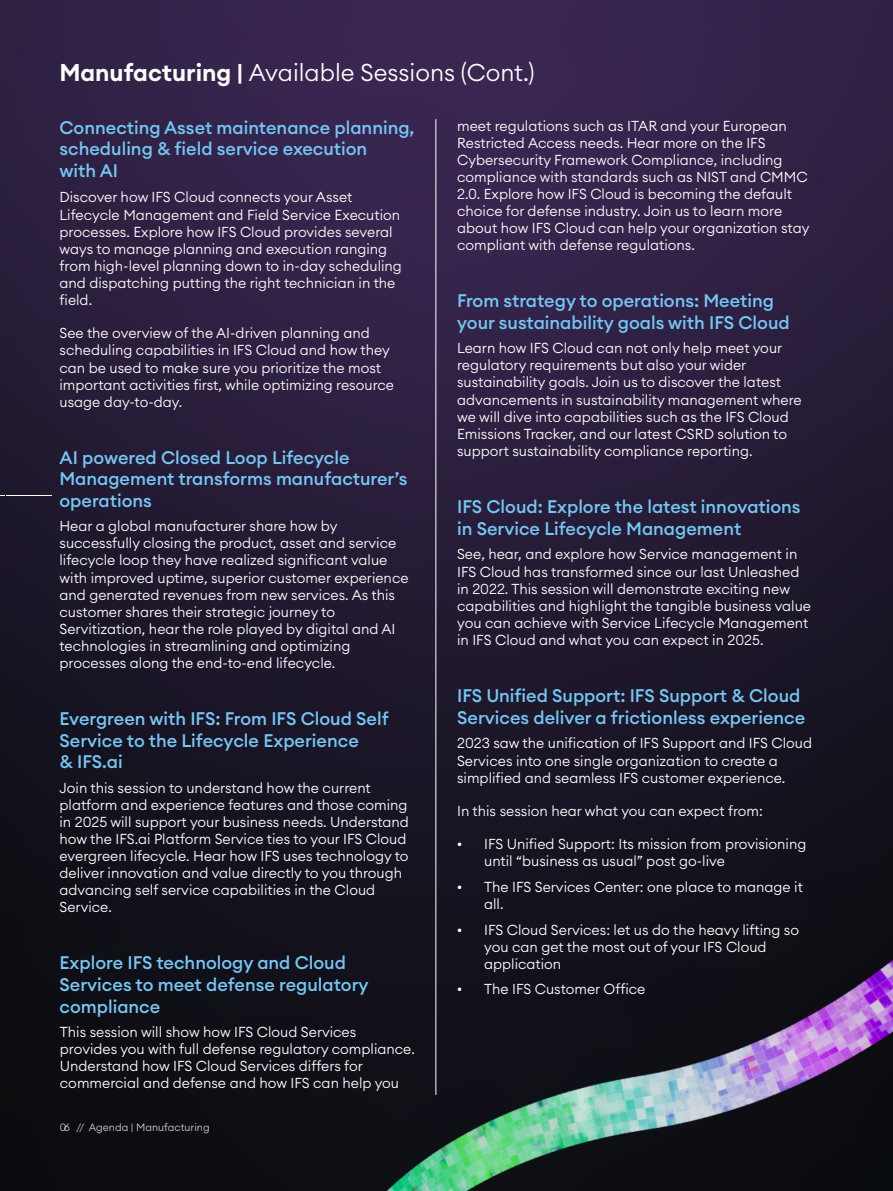
<style>
.page{position:relative;width:893px;height:1191px;background:#fff}
.page>*{position:absolute;margin:0;border:0;box-sizing:border-box;transform-origin:0 0}
.t1{font:300 24px "Euclid Circular A";color:#fff}
.t2{font:500 18px/21.6px "Euclid Circular A";color:#73c7f5}
.t3{font:300 14.25px/17.1px "Euclid Circular A";color:#fff}
.t4{font:300 10.5px "Euclid Circular A";color:#fff}
.s1{font-weight:600}
.s2{font-family:"Times New Roman";font-weight:400}
</style>
<div class="page">
<div style="left:0;top:0;width:893px;height:1191px;background:linear-gradient(to bottom,#3a2752,#060a09)"></div>
<img style="left:203px;top:647px;width:690px;height:544px">
<hr style="left:435px;top:119px;width:1px;height:975px;background:#fff">
<h1 class="t1" style="left:60px;top:57px;width:477px"><span class="s1">Manufacturing |</span> Available Sessions (Cont.)</h1>
<p class="t3" style="left:457px;top:117px;width:354px">meet regulations such as ITAR and your European Restricted Access needs. Hear more on the IFS Cybersecurity Framework Compliance, including compliance with standards such as NIST and CMMC 2.0. Explore how IFS Cloud is becoming the default choice for defense industry. Join us to learn more about how IFS Cloud can help your organization stay compliant with defense regulations.</p>
<p class="t2" style="left:60px;top:116px;width:356px">Connecting Asset maintenance planning, scheduling &amp; field service execution<br>with AI</p>
<p class="t3" style="left:60px;top:189px;width:344px">Discover how IFS Cloud connects your Asset Lifecycle Management and Field Service Execution processes. Explore how IFS Cloud provides several ways to manage planning and execution ranging from high-level planning down to in-day scheduling and dispatching putting the right technician in the field.</p>
<p class="t3" style="left:60px;top:324px;width:336px">See the overview of the AI-driven planning and scheduling capabilities in IFS Cloud and how they can be used to make sure you prioritize the most important activities first, while optimizing resource usage day-to-day.</p>
<p class="t2" style="left:457px;top:290px;width:334px">From strategy to operations: Meeting your sustainability goals with IFS Cloud</p>
<p class="t3" style="left:457px;top:339px;width:346px">Learn how IFS Cloud can not only help meet your regulatory requirements but also your wider sustainability goals. Join us to discover the latest advancements in sustainability management where we will dive into capabilities such as the IFS Cloud Emissions Tracker, and our latest CSRD solution to support sustainability compliance reporting.</p>
<p class="t2" style="left:60px;top:446px;width:349px">AI powered Closed Loop Lifecycle<br>Management transforms manufacturer’s operations</p>
<p class="t3" style="left:60px;top:517px;width:351px">Hear a global manufacturer share how by successfully closing the product, asset and service lifecycle loop they have realized significant value with improved uptime, superior customer experience and generated revenues from new services. As this customer shares their strategic journey to Servitization, hear the role played by digital and AI technologies in streamlining and optimizing processes along the end-to-end lifecycle.</p>
<p class="t2" style="left:457px;top:496px;width:345px">IFS Cloud: Explore the latest innovations in Service Lifecycle Management</p>
<p class="t3" style="left:457px;top:545px;width:355px">See, hear, and explore how Service management in IFS Cloud has transformed since our last Unleashed in 2022. This session will demonstrate exciting new capabilities and highlight the tangible business value you can achieve with Service Lifecycle Management in IFS Cloud and what you can expect in 2025.</p>
<p class="t2" style="left:60px;top:708px;width:331px">Evergreen with IFS: From IFS Cloud Self<br>Service to the Lifecycle Experience<br>&amp; IFS.ai</p>
<p class="t3" style="left:60px;top:778px;width:351px">Join this session to understand how the current platform and experience features and those coming in 2025 will support your business needs. Understand how the IFS.ai Platform Service ties to your IFS Cloud evergreen lifecycle. Hear how IFS uses technology to deliver innovation and value directly to you through advancing self service capabilities in the Cloud Service.</p>
<p class="t2" style="left:60px;top:952px;width:311px">Explore IFS technology and Cloud<br>Services to meet defense regulatory compliance</p>
<p class="t3" style="left:60px;top:1023px;width:357px">This session will show how IFS Cloud Services provides you with full defense regulatory compliance.<br>Understand how IFS Cloud Services differs for commercial and defense and how IFS can help you</p>
<p class="t4" style="left:60px;top:1120px;width:152px">06 // Agenda | Manufacturing</p>
<p class="t2" style="left:457px;top:685px;width:350px">IFS Unified Support: IFS Support &amp; Cloud<br>Services deliver a frictionless experience</p>
<p class="t3" style="left:457px;top:734px;width:357px">2023 saw the unification of IFS Support and IFS Cloud<br>Services into one single organization to create a simplified and seamless IFS customer experience.</p>
<p class="t3" style="left:457px;top:802px;width:307px">In this session hear what you can expect from:</p>
<p class="t3" style="left:484px;top:835px;width:324px;text-indent:-27px"><span class="s2">•</span> IFS Unified Support: Its mission from provisioning until “business as usual” post go-live</p>
<p class="t3" style="left:484px;top:878px;width:320px;text-indent:-27px"><span class="s2">•</span> The IFS Services Center: one place to manage it all.</p>
<p class="t3" style="left:484px;top:920px;width:317px;text-indent:-27px"><span class="s2">•</span> IFS Cloud Services: let us do the heavy lifting so you can get the most out of your IFS Cloud application</p>
<p class="t3" style="left:457px;top:980px;width:190px"><span class="s2">•</span> The IFS Customer Office</p>
</div>
